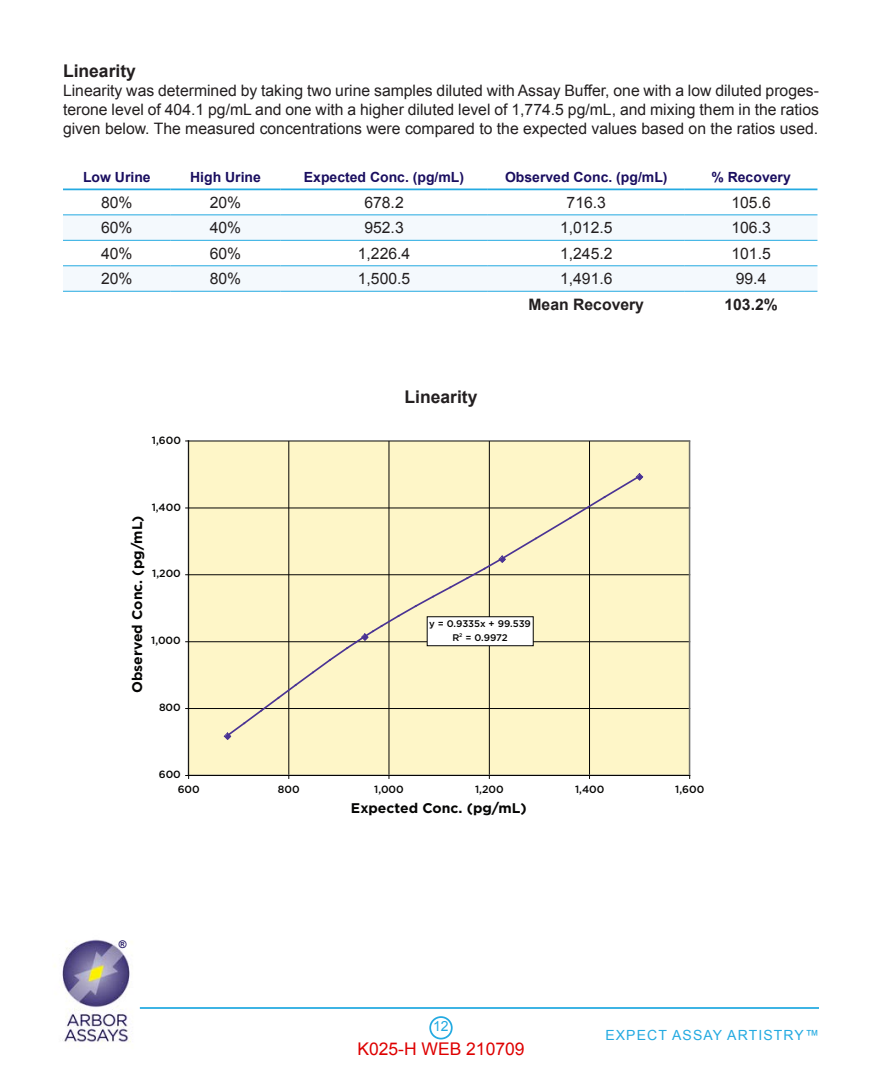
<style>
.page{position:relative;width:882px;height:1071px;background:#fff}
.page>*{position:absolute;margin:0;border:0;box-sizing:border-box;transform-origin:0 0}
.Subhead{font:700 17.5px "Arial";color:#231f20}
.t1{font:17.5px "Arial";color:#de0000}
.t2{font:15.75px/18.9px "Arial";color:#231f20;text-align:justify}
.t3{font:700 15.75px "Arial";color:#231f20}
.t4{font:700 14px "Arial";color:#1a0e60}
.t5{font:700 14px "Gotham";color:#050504}
.t6{font:14px "Arial";letter-spacing:.08em;color:#24aae1}
.t7{font:500 10.5px "Gotham";color:#050504}
.t8{font:700 10.5px "Arial";color:#1a0e60}
.t9{font:500 9.62px/14.5px "Gotham";letter-spacing:-.005em;color:#050504;text-align:center}
</style>
<div class="page">
<div style="left:429px;top:1016px;width:24px;height:24px;border:2px solid #24aae1;border-radius:50%"></div>
<img style="left:54px;top:939px;width:77px;height:105px">
<hr style="left:140px;top:1007px;width:679px;height:2px;background:#24aae1">
<svg style="left:63px;top:216px;width:754px;height:75px;fill:#f4f9fd"></svg>
<hr style="left:63px;top:215px;width:108px;height:1px;background:#24aae1">
<hr style="left:171px;top:215px;width:109px;height:1px;background:#24aae1">
<hr style="left:280px;top:215px;width:208px;height:1px;background:#24aae1">
<hr style="left:488px;top:215px;width:197px;height:1px;background:#24aae1">
<hr style="left:685px;top:215px;width:132px;height:1px;background:#24aae1">
<hr style="left:63px;top:240px;width:108px;height:1px;background:#24aae1">
<hr style="left:171px;top:240px;width:109px;height:1px;background:#24aae1">
<hr style="left:280px;top:240px;width:208px;height:1px;background:#24aae1">
<hr style="left:488px;top:240px;width:197px;height:1px;background:#24aae1">
<hr style="left:685px;top:240px;width:132px;height:1px;background:#24aae1">
<hr style="left:63px;top:265px;width:108px;height:1px;background:#24aae1">
<hr style="left:171px;top:265px;width:109px;height:1px;background:#24aae1">
<hr style="left:280px;top:265px;width:208px;height:1px;background:#24aae1">
<hr style="left:488px;top:265px;width:197px;height:1px;background:#24aae1">
<hr style="left:685px;top:265px;width:132px;height:1px;background:#24aae1">
<hr style="left:63px;top:291px;width:108px;height:1px;background:#24aae1">
<hr style="left:171px;top:291px;width:109px;height:1px;background:#24aae1">
<hr style="left:280px;top:291px;width:208px;height:1px;background:#24aae1">
<hr style="left:488px;top:291px;width:197px;height:1px;background:#24aae1">
<hr style="left:685px;top:291px;width:132px;height:1px;background:#24aae1">
<hr style="left:63px;top:189px;width:108px;height:1px;background:#24aae1">
<hr style="left:171px;top:189px;width:109px;height:1px;background:#24aae1">
<hr style="left:280px;top:189px;width:208px;height:1px;background:#24aae1">
<hr style="left:488px;top:189px;width:197px;height:1px;background:#24aae1">
<hr style="left:685px;top:189px;width:132px;height:1px;background:#24aae1">
<div style="left:189px;top:441px;width:501px;height:335px;background:#fef6c8"></div>
<hr style="left:189px;top:708px;width:501px;height:1px;background:#050504">
<hr style="left:189px;top:641px;width:501px;height:1px;background:#050504">
<hr style="left:189px;top:574px;width:501px;height:1px;background:#050504">
<hr style="left:189px;top:508px;width:501px;height:1px;background:#050504">
<hr style="left:189px;top:441px;width:501px;height:1px;background:#050504">
<hr style="left:289px;top:441px;width:1px;height:335px;background:#050504">
<hr style="left:389px;top:441px;width:1px;height:335px;background:#050504">
<hr style="left:489px;top:441px;width:1px;height:335px;background:#050504">
<hr style="left:589px;top:441px;width:1px;height:335px;background:#050504">
<hr style="left:188px;top:440px;width:501px;height:1px;background:#808180">
<hr style="left:689px;top:441px;width:1px;height:334px;background:#808180">
<hr style="left:188px;top:441px;width:1px;height:335px;background:#050504">
<hr style="left:189px;top:775px;width:501px;height:1px;background:#050504">
<svg style="left:223px;top:473px;width:421px;height:268px"></svg>
<div style="left:427px;top:617px;width:106px;height:29px;background:#fff"></div>
<div style="left:427px;top:617px;width:106px;height:29px;border:1px solid #050504"></div>
<p class="Subhead" style="left:63px;top:59px;width:74px">Linearity</p>
<p class="t2" style="left:63px;top:81px;width:757px">Linearity was determined by taking two urine samples diluted with Assay Buffer, one with a low diluted proges&shy;terone level of 404.1 pg/mL and one with a higher diluted level of 1,774.5 pg/mL, and mixing them in the ratios given below. The measured concentrations were compared to the expected values based on the ratios used.</p>
<p class="t4" style="left:83px;top:168px;width:69px">Low Urine</p>
<p class="t4" style="left:190px;top:168px;width:72px">High Urine</p>
<p class="t4" style="left:304px;top:168px;width:162px">Expected Conc. (pg/mL)</p>
<p class="t4" style="left:505px;top:168px;width:164px">Observed Conc. (pg/mL)</p>
<p class="t4" style="left:711px;top:168px;width:81px">% Recovery</p>
<p class="t2" style="left:101px;top:193px;width:33px">80%</p>
<p class="t2" style="left:210px;top:193px;width:33px">20%</p>
<p class="t2" style="left:364px;top:193px;width:41px">678.2</p>
<p class="t2" style="left:567px;top:193px;width:41px">716.3</p>
<p class="t2" style="left:731px;top:193px;width:41px">105.6</p>
<p class="t2" style="left:101px;top:219px;width:33px">60%</p>
<p class="t2" style="left:210px;top:219px;width:33px">40%</p>
<p class="t2" style="left:364px;top:219px;width:41px">952.3</p>
<p class="t2" style="left:560px;top:219px;width:54px">1,012.5</p>
<p class="t2" style="left:731px;top:219px;width:41px">106.3</p>
<p class="t2" style="left:101px;top:244px;width:33px">40%</p>
<p class="t2" style="left:210px;top:244px;width:33px">60%</p>
<p class="t2" style="left:358px;top:244px;width:54px">1,226.4</p>
<p class="t2" style="left:560px;top:244px;width:54px">1,245.2</p>
<p class="t2" style="left:731px;top:244px;width:41px">101.5</p>
<p class="t2" style="left:101px;top:269px;width:33px">20%</p>
<p class="t2" style="left:210px;top:269px;width:33px">80%</p>
<p class="t2" style="left:358px;top:269px;width:54px">1,500.5</p>
<p class="t2" style="left:560px;top:269px;width:54px">1,491.6</p>
<p class="t2" style="left:736px;top:269px;width:32px">99.4</p>
<p class="t3" style="left:529px;top:294px;width:117px">Mean Recovery</p>
<p class="t3" style="left:724px;top:294px;width:55px">103.2%</p>
<p class="t7" style="left:152px;top:434px;width:31px">1,600</p>
<p class="t7" style="left:152px;top:501px;width:31px">1,400</p>
<p class="t5" style="left:129px;top:693px;width:179px;rotate:-90deg">Observed Conc. (pg/mL)</p>
<p class="t7" style="left:152px;top:568px;width:30px">1,200</p>
<p class="t7" style="left:151px;top:635px;width:31px">1,000</p>
<p class="t7" style="left:159px;top:702px;width:23px">800</p>
<p class="t7" style="left:159px;top:769px;width:24px">600</p>
<p class="Subhead" style="left:405px;top:385px;width:74px">Linearity</p>
<p class="t9" style="left:429px;top:616px;width:103px">y = 0.9335x + 99.539<br>R<sup>2</sup> = 0.9972</p>
<p class="t8" style="left:119px;top:937px;width:9px">®</p>
<p class="t7" style="left:178px;top:783px;width:24px">600</p>
<p class="t7" style="left:278px;top:783px;width:23px">800</p>
<p class="t7" style="left:374px;top:783px;width:31px">1,000</p>
<p class="t7" style="left:475px;top:783px;width:30px">1,200</p>
<p class="t7" style="left:575px;top:783px;width:31px">1,400</p>
<p class="t7" style="left:675px;top:783px;width:31px">1,600</p>
<p class="t5" style="left:351px;top:800px;width:177px">Expected Conc. (pg/mL)</p>
<p class="t6" style="left:433px;top:1017px;width:17px">12</p>
<p class="t1" style="left:357px;top:1037px;width:169px">K025-H WEB 210709</p>
<p class="t6" style="left:605px;top:1025px;width:215px">EXPECT ASSAY ARTISTRY™</p>
</div>
